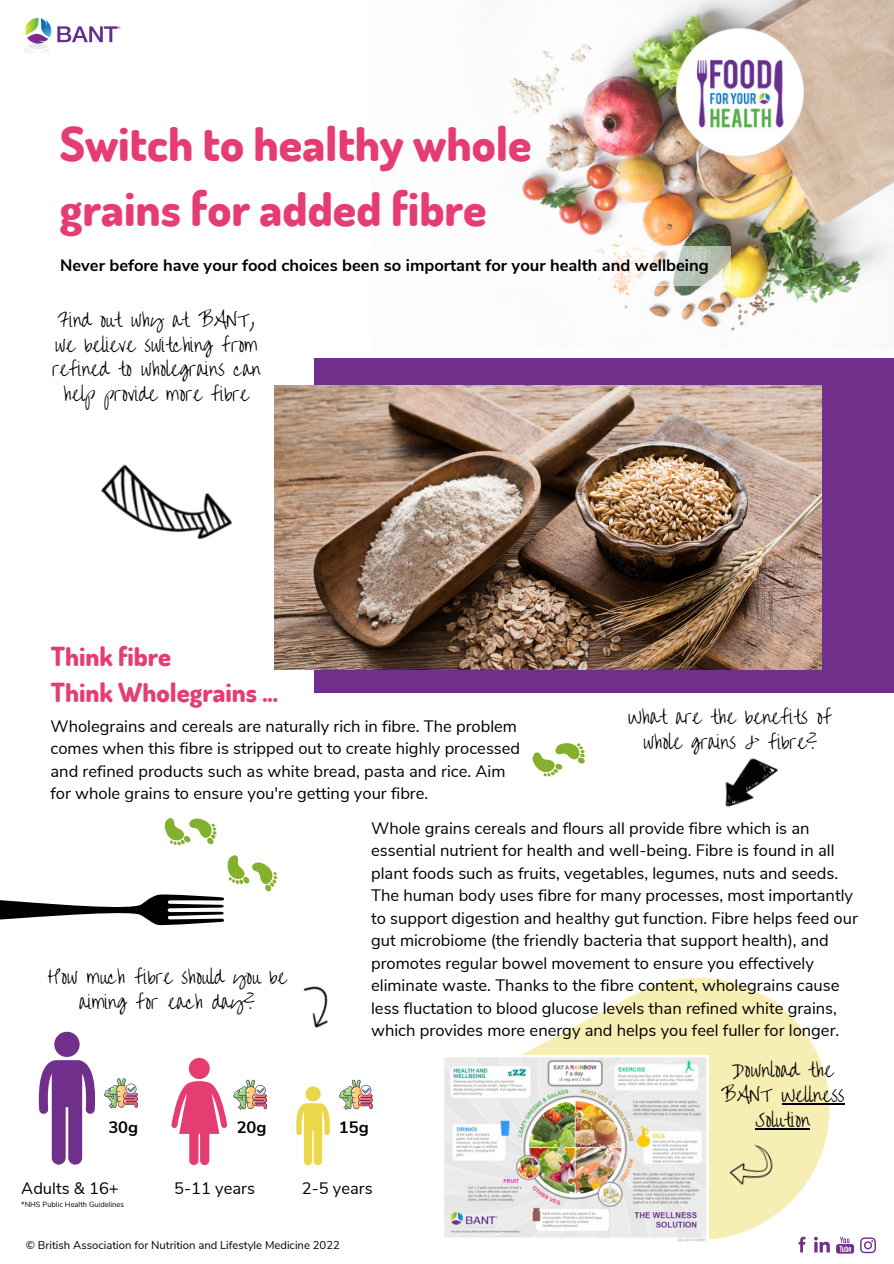
<style>
.page{position:relative;width:894px;height:1264px;background:#fff}
.page>*{position:absolute;margin:0;border:0;box-sizing:border-box;transform-origin:0 0}
.t1{font:800 47.25px/65.2px "Dosis";color:#e53d72}
.t2{font:800 26.25px "Dosis";color:#e53d72}
.t3{font:18px/24.8px "Overthe Rainbow";color:#000;text-align:center}
.t4{font:16.5px/22.5px "Nunito Sans";color:#000}
.t5{font:700 16.5px "Nunito Sans";color:#000}
.t6{font:11.25px "Nunito Sans";color:#000}
.t7{font:7.5px "Nunito Sans";color:#000}
</style>
<div class="page">
<img style="left:25px;top:17px;width:96px;height:35px">
<img style="left:101px;top:464px;width:131px;height:76px">
<div style="left:314px;top:358px;width:579px;height:334px;background:#702f8a"></div>
<img style="left:274px;top:385px;width:546px;height:284px">
<img style="left:725px;top:758px;width:53px;height:49px">
<svg style="left:522px;top:978px;width:350px;height:276px;fill:#f6eeb3"></svg>
<img style="left:444px;top:1055px;width:264px;height:187px">
<img style="left:303px;top:986px;width:25px;height:42px">
<svg style="left:532px;top:743px;width:53px;height:34px"></svg>
<svg style="left:0;top:818px;width:277px;height:108px"></svg>
<svg style="left:798px;top:1236px;width:7px;height:16px"></svg>
<svg style="left:813px;top:1236px;width:16px;height:16px"></svg>
<svg style="left:835px;top:1236px;width:18px;height:17px"></svg>
<svg style="left:859px;top:1237px;width:16px;height:16px"></svg>
<img style="left:511px;top:0;width:382px;height:331px">
<svg style="left:513px;top:246px;width:217px;height:39px"></svg>
<img style="left:723px;top:1139px;width:51px;height:51px">
<svg style="left:39px;top:1031px;width:56px;height:133px"></svg>
<svg style="left:171px;top:1058px;width:56px;height:107px"></svg>
<svg style="left:296px;top:1086px;width:34px;height:79px"></svg>
<svg style="left:104px;top:1078px;width:34px;height:30px"></svg>
<hr style="left:781px;top:1103px;width:63px;height:1px;background:#000">
<hr style="left:755px;top:1127px;width:54px;height:2px;background:#000">
<svg style="left:233px;top:1079px;width:34px;height:31px"></svg>
<svg style="left:339px;top:1079px;width:33px;height:31px"></svg>
<p class="t1" style="left:60px;top:109px;width:473px">Switch to healthy whole grains for added fibre</p>
<p class="t5" style="left:60px;top:254px;width:650px">Never before have your food choices been so important for your health and wellbeing</p>
<p class="t3" style="left:58px;top:308px;width:199px">Find out why at BANT,</p>
<p class="t3" style="left:55px;top:333px;width:204px">we believe switching from</p>
<p class="t3" style="left:52px;top:358px;width:210px">refined to wholegrains can</p>
<p class="t3" style="left:64px;top:382px;width:187px">help provide more fibre</p>
<p class="t2" style="left:51px;top:639px;width:122px">Think fibre</p>
<p class="t2" style="left:51px;top:675px;width:229px">Think Wholegrains ...</p>
<p class="t4" style="left:50px;top:715px;width:471px">Wholegrains and cereals are naturally rich in fibre. The problem comes when this fibre is stripped out to create highly processed and refined products such as white bread, pasta and rice. Aim for whole grains to ensure you're getting your fibre.</p>
<p class="t3" style="left:628px;top:705px;width:205px">What are the benefits of whole grains &amp; fibre?</p>
<p class="t4" style="left:371px;top:817px;width:488px">Whole grains cereals and flours all provide fibre which is an essential nutrient for health and well-being. Fibre is found in all plant foods such as fruits, vegetables, legumes, nuts and seeds.<br>The human body uses fibre for many processes, most importantly to support digestion and healthy gut function. Fibre helps feed our gut microbiome (the friendly bacteria that support health), and promotes regular bowel movement to ensure you effectively eliminate waste. Thanks to the fibre content, wholegrains cause less fluctation to blood glucose levels than refined white grains, which provides more energy and helps you feel fuller for longer.</p>
<p class="t3" style="left:721px;top:1058px;width:125px">Download the<br>BANT Wellness<br>Solution</p>
<p class="t3" style="left:47px;top:965px;width:241px">How much fibre should you be aiming for each day?</p>
<p class="t5" style="left:108px;top:1116px;width:31px">30g</p>
<p class="t5" style="left:236px;top:1116px;width:31px">20g</p>
<p class="t5" style="left:339px;top:1116px;width:31px">15g</p>
<p class="t4" style="left:21px;top:1177px;width:99px">Adults &amp; 16+</p>
<p class="t4" style="left:174px;top:1177px;width:82px">5-11 years</p>
<p class="t4" style="left:302px;top:1177px;width:72px">2-5 years</p>
<p class="t7" style="left:21px;top:1199px;width:104px">*NHS Public Health Guidelines</p>
<p class="t6" style="left:26px;top:1237px;width:315px">© British Association for Nutrition and Lifestyle Medicine 2022</p>
</div>
